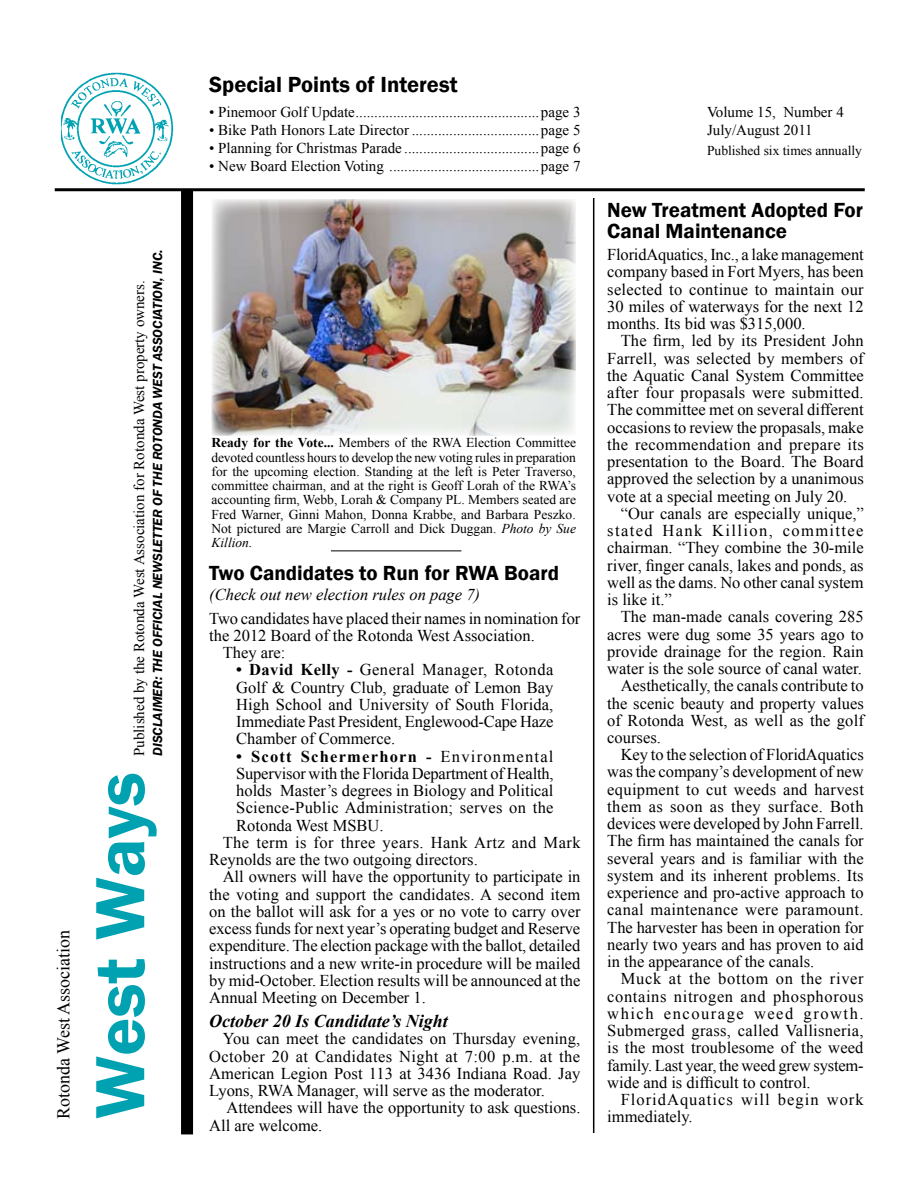
<style>
.page{position:relative;width:918px;height:1188px;background:#fff}
.page>*{position:absolute;margin:0;border:0;box-sizing:border-box;transform-origin:0 0}
.t1{font:600 72px "Franklin Gothic";color:#00a2b2}
.t2{font:600 22.5px "Franklin Gothic";color:#000}
.t3{font:600 21px/21px "Franklin Gothic";color:#000}
.t4{font:italic 700 18px "Times New Roman";color:#000}
.t5{font:18px "Times New Roman";color:#000}
.t6{font:16.5px/17.2px "Times New Roman";color:#000;text-align:justify}
.t7{font:16.5px "Times New Roman";letter-spacing:.025em;color:#000}
.t8{font:16.5px "Times New Roman";letter-spacing:.02em;color:#000}
.t9{font:italic 16.5px "Times New Roman";color:#000}
.t10{font:700 16.5px "Times New Roman";letter-spacing:.075em;color:#000}
.t11{font:16.5px "Times New Roman";letter-spacing:.035em;color:#000}
.t12{font:16.5px "Times New Roman";letter-spacing:.03em;color:#000}
.t13{font:16.5px "Times New Roman";letter-spacing:.06em;color:#000}
.t14{font:16.5px "Times New Roman";letter-spacing:.04em;color:#000}
.t15{font:16.5px "Times New Roman";letter-spacing:.09em;color:#000}
.t16{font:15px/18px "Times New Roman";color:#000}
.t17{font:13.5px/14.2px "Times New Roman";color:#000;text-align:justify}
.t18{font:italic 600 13.5px "Franklin Gothic";letter-spacing:-.005em;color:#000}
.s1{font-weight:700}
.s2{font-style:italic}
.s3{font-weight:400}
</style>
<div class="page">
<hr style="left:55px;top:188px;width:810px;height:3px;background:#000">
<div style="left:181px;top:189px;width:12px;height:945px;background:#000"></div>
<img style="left:61px;top:73px;width:113px;height:112px">
<img style="left:212px;top:199px;width:364px;height:237px">
<hr style="left:331px;top:550px;width:130px;height:1px;background:#000">
<hr style="left:593px;top:198px;width:1px;height:935px;background:#000">
<p class="t5" style="left:51px;top:1119px;width:191px;rotate:-90deg">Rotonda West Association</p>
<p class="t18" style="left:149px;top:756px;width:508px;rotate:-90deg">DISCLAIMER: THE OFFICIAL NEWSLETTER OF THE ROTONDA WEST ASSOCIATION, INC.</p>
<p class="t16" style="left:130px;top:756px;width:477px;rotate:-90deg">Published by the Rotonda West Association for Rotonda West property owners.</p>
<h1 class="t1" style="left:76px;top:1119px;width:348px;rotate:-90deg">West Ways</h1>
<h2 class="t2" style="left:209px;top:71px;width:250px">Special Points of Interest</h2>
<p class="t16" style="left:209px;top:103px;width:373px">• Pinemoor Golf Update.................................................page 3</p>
<p class="t16" style="left:209px;top:121px;width:373px">• Bike Path Honors Late Director ..................................page 5</p>
<p class="t16" style="left:209px;top:139px;width:373px">• Planning for Christmas Parade ....................................page 6</p>
<p class="t16" style="left:209px;top:157px;width:373px">• New Board Election Voting ........................................page 7</p>
<p class="t17" style="left:212px;top:436px;width:366px"><span class="s1">Ready for the Vote...</span> Members of the RWA Election Committee devoted countless hours to develop the new voting rules in preparation for the upcoming election. Standing at the left is Peter Traverso, committee chairman, and at the right is Geoff Lorah of the RWA’s accounting firm, Webb, Lorah &amp; Company PL. Members seated are Fred Warner, Ginni Mahon, Donna Krabbe, and Barbara Peszko.<br>Not pictured are Margie Carroll and Dick Duggan. <span class="s2">Photo by Sue Killion.</span></p>
<p class="t3" style="left:209px;top:563px;width:351px">Two Candidates to Run for RWA Board</p>
<p class="t9" style="left:209px;top:583px;width:272px">(Check out new election rules on page 7)</p>
<p class="t6" style="left:209px;top:609px;width:373px">Two candidates have placed their names in nomination for</p>
<p class="t6" style="left:209px;top:627px;width:327px">the 2012 Board of the Rotonda West Association.</p>
<p class="t6" style="left:223px;top:644px;width:64px">They are:</p>
<p class="t6" style="left:236px;top:661px;width:319px"><span class="s1">• David Kelly -</span> General Manager, Rotonda Golf &amp; Country Club, graduate of Lemon Bay High School and University of South Florida, Immediate Past President, Englewood-Cape Haze Chamber of Commerce.</p>
<p class="t10" style="left:236px;top:745px;width:319px">• Scott Schermerhorn - <span class="s3">Environmental</span></p>
<p class="t6" style="left:236px;top:765px;width:319px">Supervisor with the Florida Department of Health,</p>
<p class="t6" style="left:236px;top:782px;width:319px">holds Master’s degrees in Biology and Political</p>
<p class="t6" style="left:236px;top:799px;width:319px">Science-Public Administration; serves on the</p>
<p class="t6" style="left:236px;top:816px;width:149px">Rotonda West MSBU.</p>
<p class="t7" style="left:223px;top:831px;width:359px">The term is for three years. Hank Artz and Mark</p>
<p class="t6" style="left:209px;top:851px;width:270px">Reynolds are the two outgoing directors.</p>
<p class="t6" style="left:223px;top:868px;width:359px">All owners will have the opportunity to participate in</p>
<p class="t6" style="left:209px;top:885px;width:373px">the voting and support the candidates. A second item</p>
<p class="t6" style="left:209px;top:902px;width:373px">on the ballot will ask for a yes or no vote to carry over</p>
<p class="t6" style="left:209px;top:920px;width:373px">excess funds for next year’s operating budget and Reserve</p>
<p class="t6" style="left:209px;top:937px;width:373px">expenditure. The election package with the ballot, detailed</p>
<p class="t6" style="left:209px;top:954px;width:373px">instructions and a new write-in procedure will be mailed</p>
<p class="t6" style="left:209px;top:971px;width:373px">by mid-October. Election results will be announced at the</p>
<p class="t6" style="left:209px;top:989px;width:218px">Annual Meeting on December 1.</p>
<p class="t4" style="left:209px;top:1009px;width:240px">October 20 Is Candidate’s Night</p>
<p class="t6" style="left:209px;top:1030px;width:373px;text-indent:13px">You can meet the candidates on Thursday evening, October 20 at Candidates Night at 7:00 p.m. at the American Legion Post 113 at 3436 Indiana Road. Jay Lyons, RWA Manager, will serve as the moderator.</p>
<p class="t6" style="left:209px;top:1099px;width:373px;text-indent:17px">Attendees will have the opportunity to ask questions.<br>All are welcome.</p>
<p class="t16" style="left:707px;top:103px;width:138px">Volume 15, Number 4<br>July/August 2011</p>
<p class="t17" style="left:707px;top:144px;width:156px">Published six times annually</p>
<p class="t3" style="left:607px;top:199px;width:257px">New Treatment Adopted For<br>Canal Maintenance</p>
<p class="t6" style="left:607px;top:246px;width:258px">FloridAquatics, Inc., a lake management company based in Fort Myers, has been selected to continue to maintain our 30 miles of waterways for the next 12 months. Its bid was $315,000.</p>
<p class="t6" style="left:607px;top:332px;width:258px;text-indent:14px">The firm, led by its President John Farrell, was selected by members of the Aquatic Canal System Committee after four propasals were submitted.<br>The committee met on several different occasions to review the propasals, make the recommendation and prepare its presentation to the Board. The Board approved the selection by a unanimous vote at a special meeting on July 20.</p>
<p class="t6" style="left:607px;top:504px;width:258px;text-indent:13px">“Our canals are especially unique,” stated Hank Killion, committee chairman. “They combine the 30-mile river, finger canals, lakes and ponds, as well as the dams. No other canal system is like it.”</p>
<p class="t6" style="left:621px;top:608px;width:244px">The man-made canals covering 285</p>
<p class="t6" style="left:607px;top:625px;width:258px">acres were dug some 35 years ago to</p>
<p class="t6" style="left:607px;top:642px;width:258px">provide drainage for the region. Rain</p>
<p class="t6" style="left:607px;top:660px;width:256px">water is the sole source of canal water.</p>
<p class="t6" style="left:621px;top:677px;width:245px">Aesthetically, the canals contribute to</p>
<p class="t6" style="left:607px;top:694px;width:258px">the scenic beauty and property values</p>
<p class="t6" style="left:607px;top:711px;width:258px">of Rotonda West, as well as the golf</p>
<p class="t6" style="left:607px;top:729px;width:55px">courses.</p>
<p class="t6" style="left:621px;top:746px;width:245px">Key to the selection of FloridAquatics</p>
<p class="t6" style="left:607px;top:763px;width:258px">was the company’s development of new</p>
<p class="t8" style="left:607px;top:778px;width:258px">equipment to cut weeds and harvest</p>
<p class="t12" style="left:607px;top:795px;width:258px">them as soon as they surface. Both</p>
<p class="t6" style="left:607px;top:815px;width:258px">devices were developed by John Farrell.</p>
<p class="t6" style="left:607px;top:832px;width:258px">The firm has maintained the canals for</p>
<p class="t6" style="left:607px;top:849px;width:258px">several years and is familiar with the</p>
<p class="t6" style="left:607px;top:867px;width:258px">system and its inherent problems. Its</p>
<p class="t6" style="left:607px;top:884px;width:258px">experience and pro-active approach to</p>
<p class="t7" style="left:607px;top:899px;width:258px">canal maintenance were paramount.</p>
<p class="t6" style="left:607px;top:918px;width:258px">The harvester has been in operation for</p>
<p class="t6" style="left:607px;top:936px;width:258px">nearly two years and has proven to aid</p>
<p class="t6" style="left:607px;top:953px;width:209px">in the appearance of the canals.</p>
<p class="t14" style="left:621px;top:968px;width:245px">Muck at the bottom on the river</p>
<p class="t11" style="left:607px;top:985px;width:258px">contains nitrogen and phosphorous</p>
<p class="t15" style="left:607px;top:1002px;width:258px">which encourage weed growth.</p>
<p class="t8" style="left:607px;top:1020px;width:258px">Submerged grass, called Vallisneria,</p>
<p class="t6" style="left:607px;top:1039px;width:258px">is the most troublesome of the weed</p>
<p class="t6" style="left:607px;top:1056px;width:258px">family. Last year, the weed grew system-</p>
<p class="t6" style="left:607px;top:1073px;width:205px">wide and is difficult to control.</p>
<p class="t13" style="left:621px;top:1088px;width:244px">FloridAquatics will begin work</p>
<p class="t6" style="left:607px;top:1108px;width:87px">immediately.</p>
</div>
